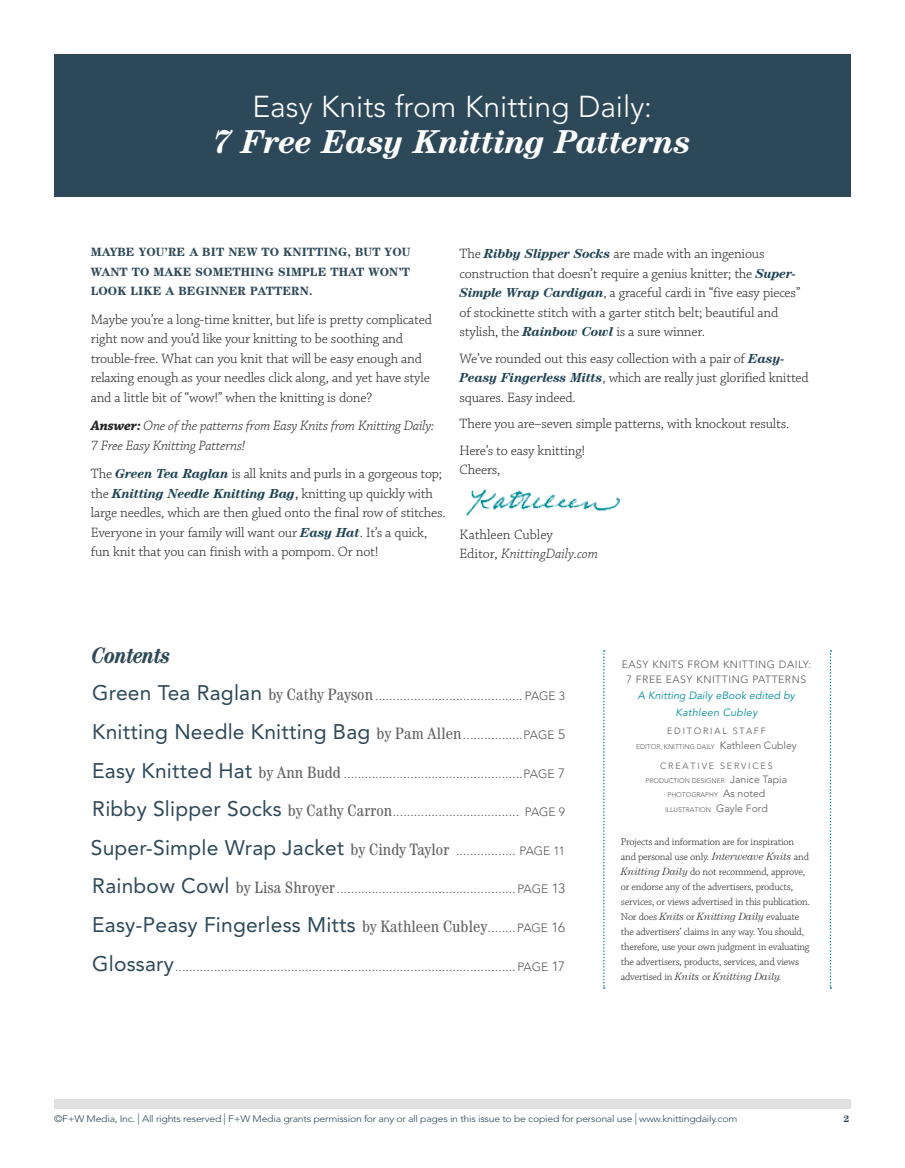
<style>
.page{position:relative;width:905px;height:1168px;background:#fff}
.page>*{position:absolute;margin:0;border:0;box-sizing:border-box;transform-origin:0 0}
.t1{font:italic 700 33.15px "Century Std";letter-spacing:-.02em;color:#fff}
.t2{font:300 30px "Avenir LT Std";color:#fff}
.t3{font:italic 700 condensed 22.5px "Century Std";letter-spacing:-.02em;color:#2d4859}
.t4{font:21px "Avenir LT Std";letter-spacing:.01em;color:#2d4859}
.t5{font:300 14.25px/19.5px "Chaparral Pro";letter-spacing:-.015em;color:#282526}
.t6{font:italic 300 14.25px/19.5px "Chaparral Pro";letter-spacing:-.015em;color:#282526}
.t7{font:300 13.5px "Avenir LT Std";color:#57585a}
.t8{font:italic 700 13.2px "Century Std";letter-spacing:-.02em;color:#1e4354}
.t9{font:700 12px/19.5px "Century Std";letter-spacing:.01em;color:#2d4859;text-align:justify}
.t10{font:300 10.5px/15px "Chaparral Pro";letter-spacing:-.02em;color:#282526}
.t11{font:italic 300 10.5px "Century Std";letter-spacing:-.02em;color:#282526}
.t12{font:300 10.5px/15px "Avenir LT Std";letter-spacing:.05em;color:#57585a;text-align:center}
.t13{font:italic 10.5px/16.5px "Avenir LT Std";letter-spacing:.01em;color:#008b98;text-align:center}
.t14{font:300 9.45px "Avenir LT Std";letter-spacing:-.025em;color:#2d4859;scale:1.11 1}
.t15{font:700 9.45px "Century Std";color:#2d4859;scale:1.11 1}
.t16{font:300 9px "Avenir LT Std";letter-spacing:.2em;color:#57585a}
.t17{font:300 6.75px/14.2px "Avenir LT Std";color:#57585a;text-align:center}
.s1{font-weight:700}
.s2{font-family:"Century Std";font-weight:700;font-style:italic;font-size:13.2px;color:#1e4354}
.s3{font-family:"Chaparral Pro";font-weight:300;font-style:normal;font-size:14.25px;color:#282526}
.s4{font-family:"Chaparral Pro";font-weight:400;font-style:normal;font-size:14.25px;color:#282526}
.s5{font-style:italic}
.s6{font-weight:400;font-size:21px;color:#2d4859}
.s7{font-family:"Century Std";font-weight:400;font-stretch:condensed;font-size:16.5px;color:#636366}
.s8{font-size:12px}
.s9{font-family:"Century Std";font-stretch:condensed;font-size:16.5px;color:#636366}
.s10{font-weight:300;font-size:13.5px;color:#57585a}
.s11{font-weight:300;font-size:12px;color:#57585a}
.s12{font-size:10.5px}
.s13{font-family:"Century Std";font-style:italic}
.s14{font-family:"Chaparral Pro";font-style:normal}
.s15{font-size:11.55px}
</style>
<div class="page">
<div style="left:54px;top:1099px;width:796px;height:9px;background:#e1e1e4"></div>
<div style="left:54px;top:54px;width:796px;height:142px;background:#2d4859"></div>
<svg style="left:603px;top:650px;width:2px;height:338px"></svg>
<img style="left:466px;top:489px;width:154px;height:28px">
<svg style="left:829px;top:650px;width:2px;height:338px"></svg>
<h2 class="t2" style="left:252px;top:89px;width:401px">Easy Knits from Knitting Daily:</h2>
<h1 class="t1" style="left:213px;top:122px;width:480px">7 Free Easy Knitting Patterns</h1>
<p class="t9" style="left:91px;top:242px;width:321px">MAYBE YOU’RE A BIT NEW TO KNITTING, BUT YOU WANT TO MAKE SOMETHING SIMPLE THAT WON’T LOOK LIKE A BEGINNER PATTERN.</p>
<p class="t5" style="left:91px;top:310px;width:342px">Maybe you’re a long-time knitter, but life is pretty complicated right now and you’d like your knitting to be soothing and trouble-free. What can you knit that will be easy enough and relaxing enough as your needles click along, and yet have style and a little bit of “wow!” when the knitting is done?</p>
<p class="t6" style="left:91px;top:416px;width:345px"><span class="s1">Answer:</span> One of the patterns from Easy Knits from Knitting Daily:<br>7 Free Easy Knitting Patterns!</p>
<p class="t5" style="left:91px;top:464px;width:353px">The <span class="s2">Green Tea Raglan</span> is all knits and purls in a gorgeous top;</p>
<p class="t8" style="left:91px;top:485px;width:344px"><span class="s3">the</span> Knitting Needle Knitting Bag<span class="s4">,</span> <span class="s3">knitting up quickly with</span></p>
<p class="t5" style="left:91px;top:503px;width:356px">large needles, which are then glued onto the final row of stitches.<br>Everyone in your family will want our <span class="s2">Easy Hat</span>. It’s a quick, fun knit that you can finish with a pompom. Or not!</p>
<p class="t5" style="left:459px;top:245px;width:343px">The <span class="s2">Ribby Slipper Socks</span> are made with an ingenious construction that doesn’t require a genius knitter; the <span class="s2">Super-Simple Wrap Cardigan</span>, a graceful cardi in “five easy pieces” of stockinette stitch with a garter stitch belt; beautiful and stylish, the <span class="s2">Rainbow Cowl</span> is a sure winner.</p>
<p class="t5" style="left:459px;top:349px;width:351px">We’ve rounded out this easy collection with a pair of <span class="s2">Easy-<br>Peasy Fingerless Mitts</span>, which are really just glorified knitted squares. Easy indeed.</p>
<p class="t5" style="left:459px;top:411px;width:331px;line-height:26.4px">There you are–seven simple patterns, with knockout results.<br>Here’s to easy knitting!</p>
<p class="t5" style="left:459px;top:460px;width:42px">Cheers,</p>
<p class="t5" style="left:459px;top:525px;width:140px">Kathleen Cubley<br>Editor, <span class="s5">KnittingDaily.com</span></p>
<h3 class="t3" style="left:92px;top:642px;width:80px">Contents</h3>
<p class="t7" style="left:92px;top:687px;width:474px"><span class="s6">Green Tea Raglan</span> <span class="s7">by Cathy Payson</span> .......................................... <span class="s8">PAGE 3</span></p>
<h3 class="t4" style="left:92px;top:719px;width:474px">Knitting Needle Knitting Bag <span class="s9">by Pam Allen</span><span class="s10">.................</span><span class="s11">PAGE</span> <span class="s10">5</span></h3>
<p class="t7" style="left:92px;top:765px;width:474px"><span class="s6">Easy Knitted Hat</span> <span class="s7">by Ann Budd</span> ...................................................<span class="s8">PAGE</span> 7</p>
<p class="t7" style="left:92px;top:803px;width:474px"><span class="s6">Ribby Slipper Socks</span> <span class="s7">by Cathy Carron</span>.................................... <span class="s8">PAGE 9</span></p>
<h3 class="t4" style="left:91px;top:835px;width:475px">Super-Simple Wrap Jacket <span class="s9">by Cindy Taylor</span> <span class="s10">.................</span> <span class="s11">PAGE 11</span></h3>
<p class="t7" style="left:92px;top:881px;width:474px"><span class="s6">Rainbow Cowl</span> <span class="s7">by Lisa Shroyer</span>...................................................<span class="s8">PAGE</span> 13</p>
<h3 class="t4" style="left:92px;top:912px;width:474px">Easy-Peasy Fingerless Mitts <span class="s9">by Kathleen Cubley</span><span class="s10">........</span><span class="s11">PAGE</span> <span class="s10">16</span></h3>
<p class="t7" style="left:92px;top:958px;width:474px"><span class="s6">Glossary</span>.................................................................................................<span class="s8">PAGE</span> 17</p>
<p class="t12" style="left:621px;top:656px;width:191px">EASY KNITS FROM KNITTING DAILY:<br>7 FREE EASY KNITTING PATTERNS</p>
<p class="t13" style="left:638px;top:687px;width:159px">A Knitting Daily eBook edited by<br>Kathleen Cubley</p>
<p class="t16" style="left:667px;top:726px;width:100px">EDITORIAL STAFF</p>
<p class="t17" style="left:636px;top:739px;width:162px">EDITOR, KNITTING DAILY <span class="s12">Kathleen Cubley</span></p>
<p class="t16" style="left:660px;top:760px;width:114px">CREATIVE SERVICES</p>
<p class="t17" style="left:645px;top:773px;width:143px">PRODUCTION DESIGNER <span class="s12">Janice Tapia<br></span>PHOTOGRAPHY <span class="s12">As noted<br></span>ILLUSTRATION <span class="s12">Gayle Ford</span></p>
<p class="t10" style="left:620px;top:834px;width:191px">Projects and information are for inspiration and personal use only. <span class="s13">Interweave Knits</span> and <span class="s13">Knitting Daily</span> do not recommend, approve, or endorse any of the advertisers, products, services, or views advertised in this publication.</p>
<p class="t11" style="left:620px;top:910px;width:180px"><span class="s14">Nor does</span> Knits <span class="s14">or</span> Knitting Daily <span class="s14">evaluate</span></p>
<p class="t10" style="left:620px;top:924px;width:190px">the advertisers’ claims in any way. You should, therefore, use your own judgment in evaluating the advertisers, products, services, and views</p>
<p class="t11" style="left:620px;top:970px;width:163px"><span class="s14">advertised in</span> Knits <span class="s14">or</span> Knitting Daily.</p>
<p class="t14" style="left:54px;top:1113px;width:617px">©F+W Media, Inc. <span class="s15">|</span> All rights reserved <span class="s15">|</span> F+W Media grants permission for any or all pages in this issue to be copied for personal use <span class="s15">|</span> www.knittingdaily.com</p>
<p class="t15" style="left:843px;top:1113px;width:7px">2</p>
</div>
